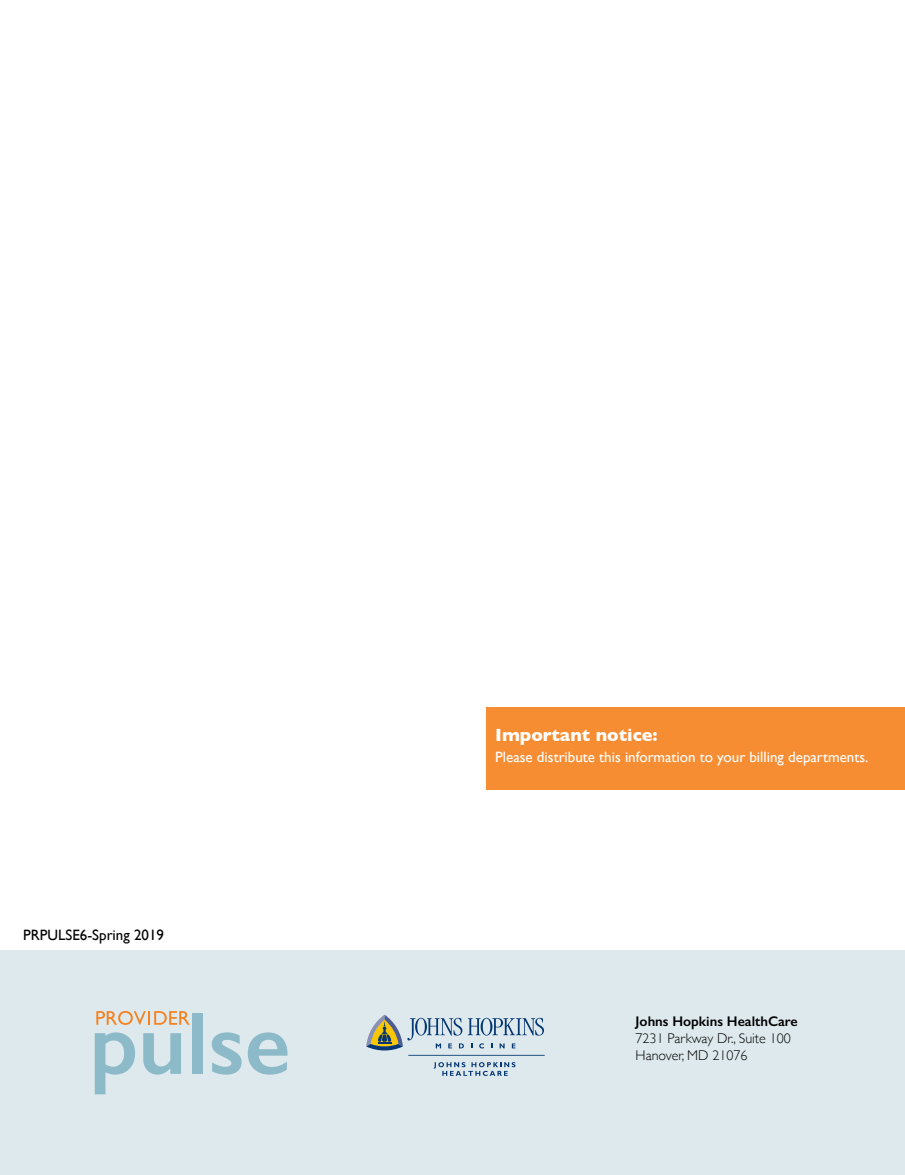
<style>
.page{position:relative;width:905px;height:1175px;background:#fff}
.page>*{position:absolute;margin:0;border:0;box-sizing:border-box;transform-origin:0 0}
.t1{font:700 18px "Gill Sans";color:#fff}
.t2{font:15px "Gill Sans";color:#fff}
.t3{font:15px "Gill Sans";color:#000}
.t4{font:300 14.1px/16.8px "Gill Sans";color:#000}
.t5{font:600 14.1px "Gill Sans";color:#000}
</style>
<div class="page">
<div style="left:0;top:950px;width:904px;height:224px;background:#dee9ed"></div>
<svg style="left:366px;top:1014px;width:178px;height:37px"></svg>
<hr style="left:408px;top:1054px;width:136px;height:1px;background:#043673">
<svg style="left:434px;top:1062px;width:81px;height:13px"></svg>
<svg style="left:95px;top:1032px;width:40px;height:62px"></svg>
<svg style="left:143px;top:1033px;width:38px;height:41px"></svg>
<div style="left:192px;top:1013px;width:11px;height:60px;background:#8dbac9"></div>
<svg style="left:212px;top:1032px;width:29px;height:42px"></svg>
<svg style="left:248px;top:1032px;width:39px;height:42px"></svg>
<svg style="left:96px;top:1011px;width:93px;height:13px"></svg>
<div style="left:486px;top:707px;width:418px;height:82px;background:#f78d33"></div>
<p class="t3" style="left:23px;top:926px;width:142px">PRPULSE6-Spring 2019</p>
<p class="t1" style="left:495px;top:720px;width:164px">Important notice:</p>
<p class="t2" style="left:495px;top:748px;width:375px">Please distribute this information to your billing departments.</p>
<p class="t5" style="left:635px;top:1012px;width:164px">Johns Hopkins HealthCare</p>
<p class="t4" style="left:635px;top:1029px;width:157px">7231 Parkway Dr., Suite 100<br>Hanover, MD 21076</p>
</div>
